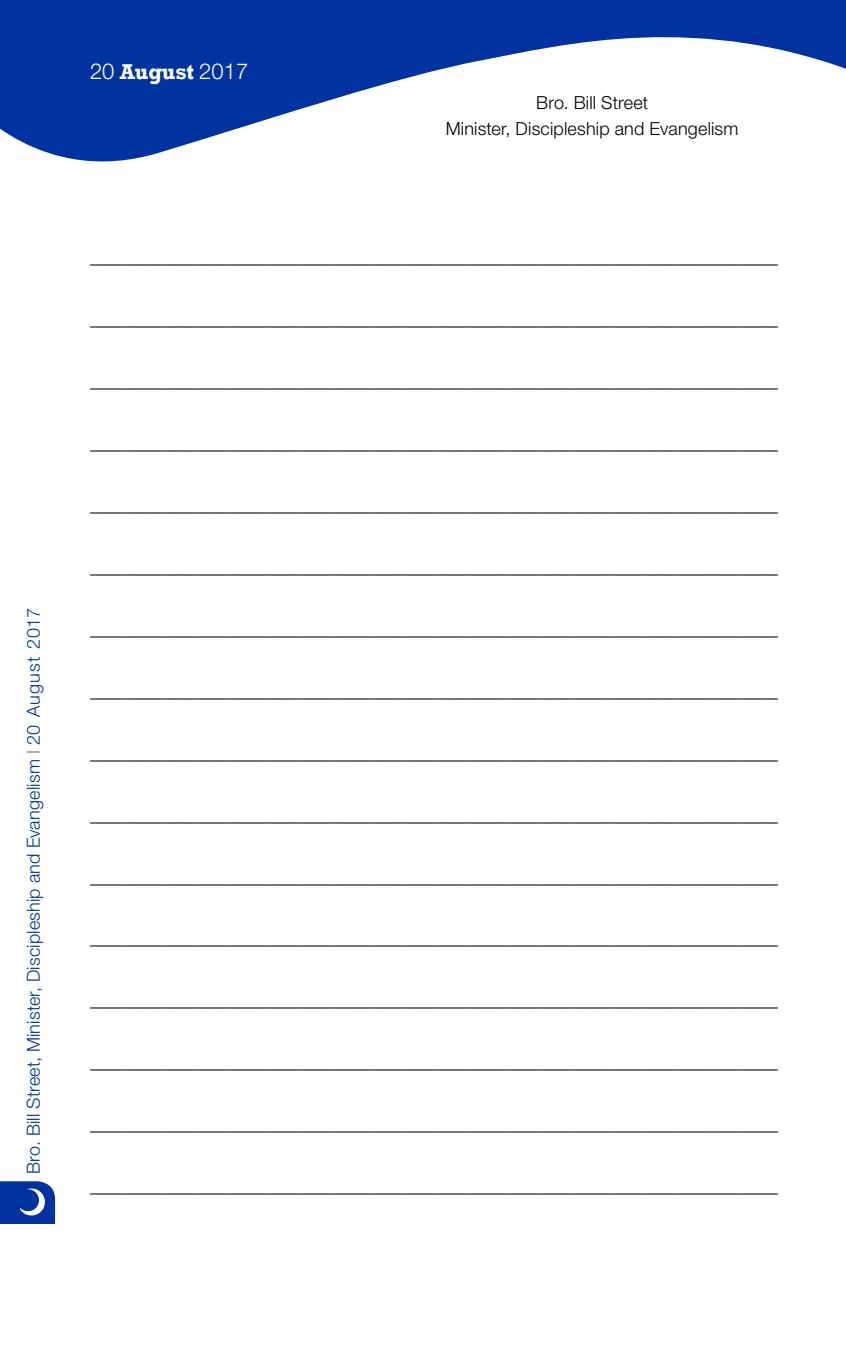
<style>
.page{position:relative;width:846px;height:1368px;background:#fff}
.page>*{position:absolute;margin:0;border:0;box-sizing:border-box;transform-origin:0 0}
.t1{font:300 22px "Helvetica Neue LT Std";color:#fff}
.t2{font:300 19.8px "Helvetica Neue LT Std";color:#000}
.t3{font:300 18px "Helvetica Neue LT Std";letter-spacing:.01em;color:#0033a0}
.t4{font:300 18px/26px "Helvetica Neue LT Std";letter-spacing:.01em;color:#000;text-align:center}
.s1{font-family:"Rockwell";font-weight:700}
.s2{color:#807f83}
</style>
<div class="page">
<svg style="left:0;top:0;width:846px;height:162px;fill:#0033a0"></svg>
<svg style="left:0;top:1181px;width:55px;height:43px"></svg>
<p class="t1" style="left:90px;top:58px;width:160px">20 <span class="s1">August</span> 2017</p>
<p class="t1" style="left:90px;top:58px;width:149px">6 <span class="s1">March</span> 2016</p>
<p class="t4" style="left:446px;top:90px;width:294px">Bro. Bill Street<br>Minister, Discipleship and Evangelism</p>
<p class="t3" style="left:22px;top:1174px;width:567px;rotate:-90deg">Bro. Bill Street, Minister, Discipleship and Evangelism <span class="s2">I</span> 20 August 2017</p>
<p class="t2" style="left:90px;top:244px;width:690px">_________________________________________________________________________</p>
<p class="t2" style="left:90px;top:306px;width:690px">_________________________________________________________________________</p>
<p class="t2" style="left:90px;top:368px;width:690px">_________________________________________________________________________</p>
<p class="t2" style="left:90px;top:430px;width:690px">_________________________________________________________________________</p>
<p class="t2" style="left:90px;top:492px;width:690px">_________________________________________________________________________</p>
<p class="t2" style="left:90px;top:554px;width:690px">_________________________________________________________________________</p>
<p class="t2" style="left:90px;top:616px;width:690px">_________________________________________________________________________</p>
<p class="t2" style="left:90px;top:678px;width:690px">_________________________________________________________________________</p>
<p class="t2" style="left:90px;top:740px;width:690px">_________________________________________________________________________</p>
<p class="t2" style="left:90px;top:801px;width:690px">_________________________________________________________________________</p>
<p class="t2" style="left:90px;top:863px;width:690px">_________________________________________________________________________</p>
<p class="t2" style="left:90px;top:925px;width:690px">_________________________________________________________________________</p>
<p class="t2" style="left:90px;top:987px;width:690px">_________________________________________________________________________</p>
<p class="t2" style="left:90px;top:1049px;width:690px">_________________________________________________________________________</p>
<p class="t2" style="left:90px;top:1111px;width:690px">_________________________________________________________________________</p>
<p class="t2" style="left:90px;top:1173px;width:690px">_________________________________________________________________________</p>
</div>
